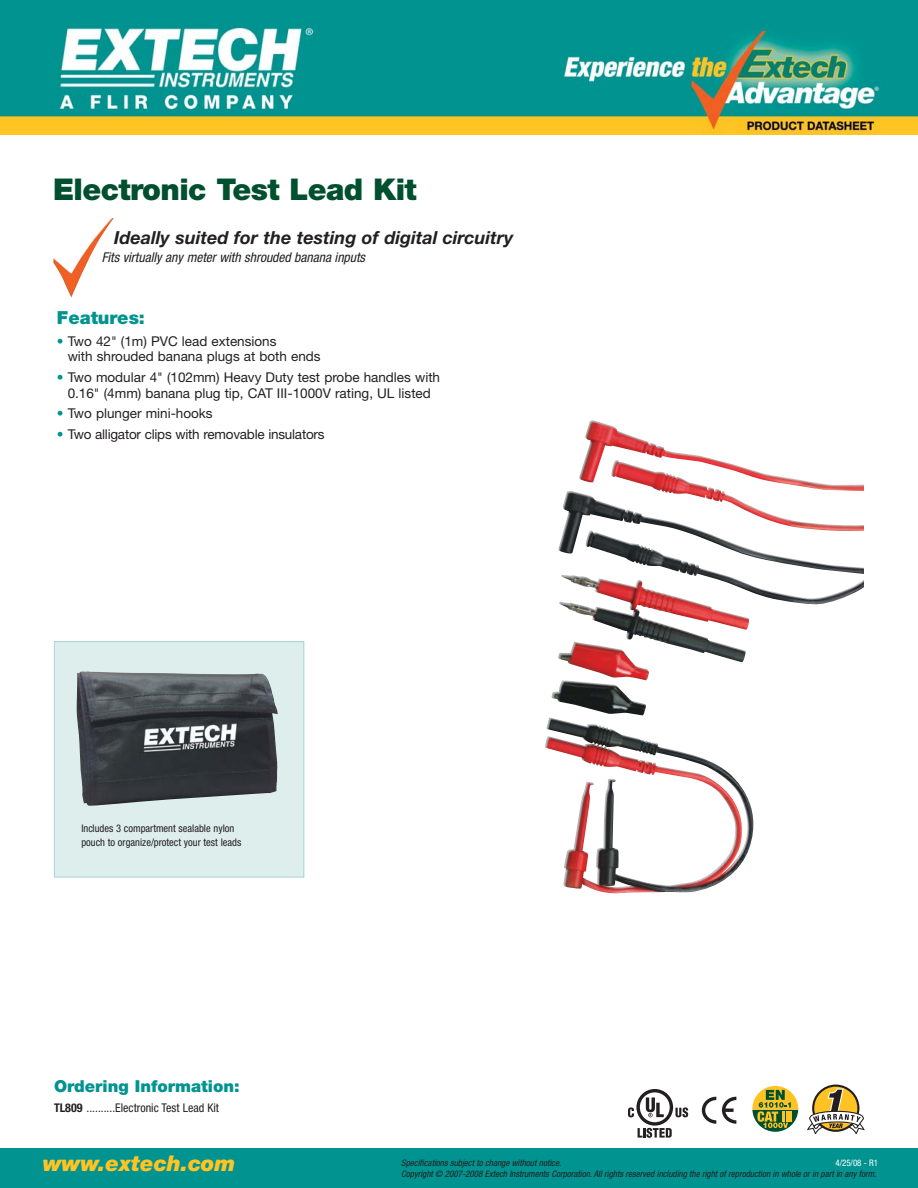
<style>
.page{position:relative;width:918px;height:1188px;background:#fff}
.page>*{position:absolute;margin:0;border:0;box-sizing:border-box;transform-origin:0 0}
.t1{font:900 30px "Helvetica Neue LT";letter-spacing:-.02em;color:#00502f}
.t2{font:italic 900 21.75px "Helvetica Neue LT";color:#ffc424}
.t3{font:italic 700 18px "Helvetica Neue LT";color:#231f20}
.t4{font:900 18px "Helvetica Neue LT";color:#009390}
.t5{font:900 16.5px "Helvetica Neue LT";color:#009390}
.t6{font:13.5px/15.8px "Helvetica Neue LT";color:#231f20}
.t7{font:italic condensed 13.5px "Helvetica Neue LT";color:#231f20}
.t8{font:condensed 12px "Helvetica Neue LT";color:#231f20}
.t9{font:condensed 10.5px/13.4px "Helvetica Neue LT";color:#231f20}
.t10{font:italic condensed 9px "Helvetica Neue LT";color:#231f20}
.t11{font:condensed 9px "Helvetica Neue LT";color:#fff}
.s1{color:#009390}
.s2{font-weight:700}
</style>
<div class="page">
<div style="left:0;top:1148px;width:918px;height:40px;background:#009390"></div>
<img style="left:53px;top:218px;width:61px;height:80px">
<svg style="left:807px;top:1085px;width:58px;height:49px"></svg>
<img style="left:557px;top:491px;width:307px;height:396px">
<svg style="left:702px;top:1097px;width:14px;height:27px"></svg>
<svg style="left:722px;top:1097px;width:14px;height:27px"></svg>
<svg style="left:752px;top:1086px;width:47px;height:46px"></svg>
<svg style="left:628px;top:1089px;width:60px;height:49px"></svg>
<img style="left:0;top:0;width:918px;height:135px">
<div style="left:54px;top:642px;width:250px;height:235px;background:#deeeed"></div>
<div style="left:54px;top:641px;width:250px;height:237px;border:1px solid #a7d4d3"></div>
<img style="left:77px;top:671px;width:201px;height:135px">
<h1 class="t1" style="left:53px;top:178px;width:365px">Electronic Test Lead Kit</h1>
<h3 class="t3" style="left:114px;top:231px;width:401px">Ideally suited for the testing of digital circuitry</h3>
<p class="t7" style="left:102px;top:252px;width:265px">Fits virtually any meter with shrouded banana inputs</p>
<h3 class="t4" style="left:57px;top:311px;width:90px">Features:</h3>
<p class="t6" style="left:68px;top:334px;width:255px;text-indent:-11px"><span class="s1">•</span> Two 42" (1m) PVC lead extensions<br>with shrouded banana plugs at both ends</p>
<p class="t6" style="left:57px;top:370px;width:385px;text-align:center"><span class="s1">•</span> Two modular 4" (102mm) Heavy Duty test probe handles with<br>0.16" (4mm) banana plug tip, CAT III-1000V rating, UL listed</p>
<p class="t6" style="left:57px;top:407px;width:157px"><span class="s1">•</span> Two plunger mini-hooks</p>
<p class="t6" style="left:57px;top:427px;width:269px"><span class="s1">•</span> Two alligator clips with removable insulators</p>
<p class="t9" style="left:81px;top:823px;width:161px">Includes 3 compartment sealable nylon pouch to organize/protect your test leads</p>
<p class="t5" style="left:54px;top:1080px;width:187px">Ordering Information:</p>
<p class="t8" style="left:54px;top:1103px;width:166px"><span class="s2">TL809</span> ..........Electronic Test Lead Kit</p>
<h2 class="t2" style="left:43px;top:1156px;width:194px">www.extech.com</h2>
<p class="t10" style="left:401px;top:1160px;width:161px">Specifications subject to change without notice.</p>
<p class="t11" style="left:835px;top:1160px;width:44px">4/25/08 - R1</p>
<p class="t10" style="left:401px;top:1171px;width:477px">Copyright © 2007-2008 Extech Instruments Corporation. All rights reserved including the right of reproduction in whole or in part in any form.</p>
</div>
